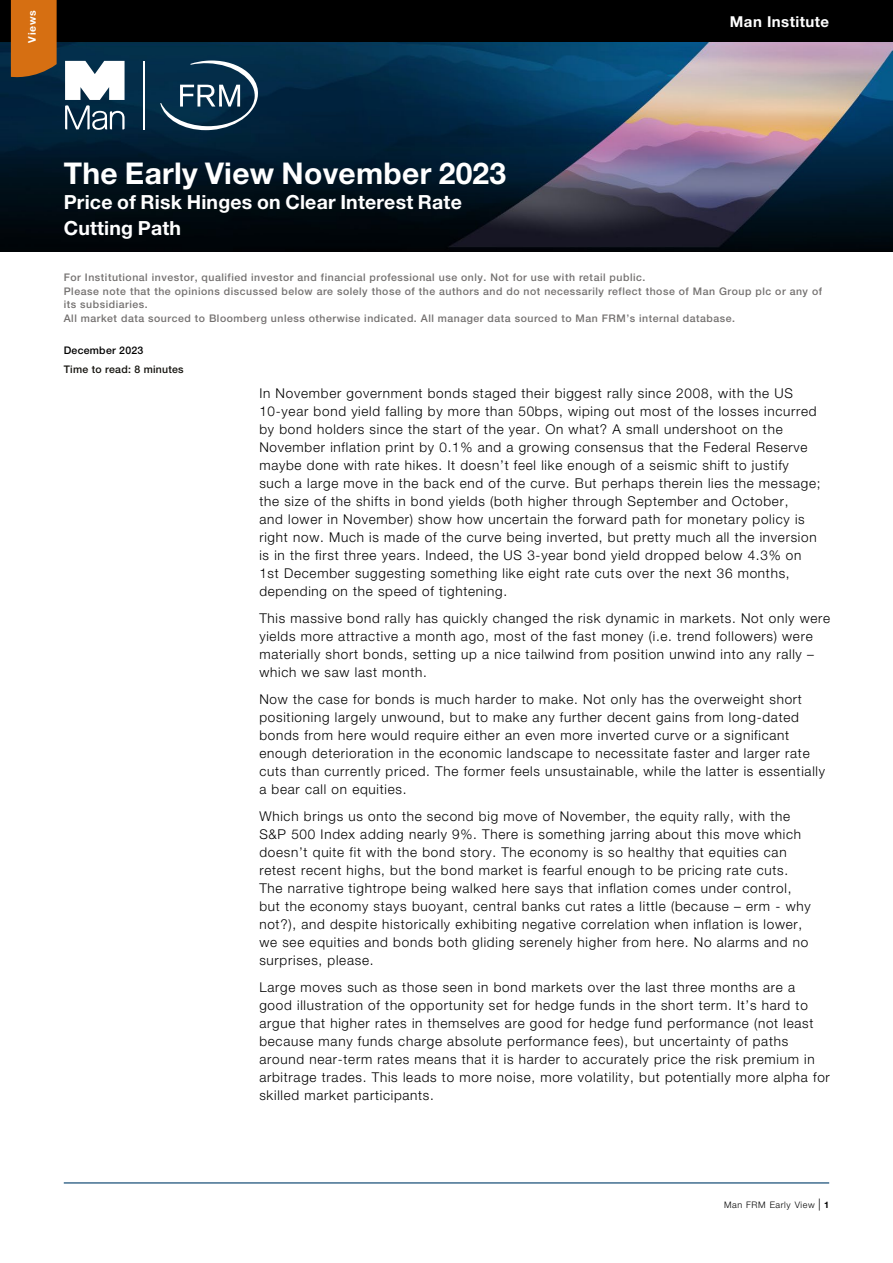
<style>
.page{position:relative;width:893px;height:1263px;background:#fff}
.page>*{position:absolute;margin:0;border:0;box-sizing:border-box;transform-origin:0 0}
.t1{font:700 30px "Helvetica Neue LT Std";letter-spacing:.01em;color:#fff}
.t2{font:700 19.5px/25.2px "Helvetica Neue LT Std";letter-spacing:.01em;color:#fff}
.t3{font:700 15px "Helvetica Neue LT Std";letter-spacing:.03em;color:#fff}
.t4{font:300 13.5px/18px "Helvetica Neue LT Std";letter-spacing:.055em;color:#000}
.t5{font:500 10.5px/13.5px "Helvetica Neue LT Std";letter-spacing:.05em;color:#747170}
.t6{font:500 10.5px "Helvetica Neue LT Std";letter-spacing:.025em;color:#12110c}
.t7{font:500 10.5px "Helvetica Neue LT Std";letter-spacing:.025em;color:#000}
.t8{font:700 10.5px "Helvetica Neue LT Std";color:#fff}
.t9{font:300 9px "Helvetica Neue LT Std";letter-spacing:.06em;color:#000}
.s1{font-size:12px}
.s2{font-weight:700}
</style>
<div class="page">
<hr style="left:64px;top:1182px;width:765px;height:1px;background:#003d6a">
<img style="left:0;top:42px;width:893px;height:209px">
<div style="left:0;top:0;width:893px;height:42px;background:#000"></div>
<svg style="left:11px;top:0;width:46px;height:80px;background:#c36816"></svg>
<hr style="left:144px;top:61px;width:1px;height:68px;background:#fff">
<svg style="left:65px;top:61px;width:60px;height:69px"></svg>
<svg style="left:160px;top:61px;width:99px;height:69px;background:#2e5067"></svg>
<p class="t8" style="left:26px;top:43px;width:34px;rotate:-90deg">Views</p>
<p class="t3" style="left:730px;top:12px;width:101px">Man Institute</p>
<h1 class="t1" style="left:64px;top:155px;width:444px">The Early View November 2023</h1>
<h2 class="t2" style="left:64px;top:189px;width:400px">Price of Risk Hinges on Clear Interest Rate<br>Cutting Path</h2>
<p class="t5" style="left:64px;top:270px;width:760px">For Institutional investor, qualified investor and financial professional use only. Not for use with retail public.<br>Please note that the opinions discussed below are solely those of the authors and do not necessarily reflect those of Man Group plc or any of its subsidiaries.<br>All market data sourced to Bloomberg unless otherwise indicated. All manager data sourced to Man FRM’s internal database.</p>
<p class="t7" style="left:64px;top:344px;width:81px">December 2023</p>
<p class="t6" style="left:64px;top:363px;width:121px">Time to read: 8 minutes</p>
<p class="t4" style="left:259px;top:384px;width:563px">In November government bonds staged their biggest rally since 2008, with the US 10-year bond yield falling by more than 50bps, wiping out most of the losses incurred by bond holders since the start of the year. On what? A small undershoot on the November inflation print by 0.1% and a growing consensus that the Federal Reserve maybe done with rate hikes. It doesn’t feel like enough of a seismic shift to justify such a large move in the back end of the curve. But perhaps therein lies the message; the size of the shifts in bond yields (both higher through September and October,<br>and lower in November) show how uncertain the forward path for monetary policy is right now. Much is made of the curve being inverted, but pretty much all the inversion is in the first three years. Indeed, the US 3-year bond yield dropped below 4.3% on 1st December suggesting something like eight rate cuts over the next 36 months, depending on the speed of tightening.</p>
<p class="t4" style="left:259px;top:609px;width:572px">This massive bond rally has quickly changed the risk dynamic in markets. Not only were yields more attractive a month ago, most of the fast money (i.e. trend followers) were materially short bonds, setting up a nice tailwind from position unwind into any rally – which we saw last month.</p>
<p class="t4" style="left:259px;top:690px;width:567px">Now the case for bonds is much harder to make. Not only has the overweight short positioning largely unwound, but to make any further decent gains from long-dated bonds from here would require either an even more inverted curve or a significant enough deterioration in the economic landscape to necessitate faster and larger rate cuts than currently priced. The former feels unsustainable, while the latter is essentially a bear call on equities.</p>
<p class="t4" style="left:259px;top:807px;width:553px">Which brings us onto the second big move of November, the equity rally, with the S&amp;P 500 Index adding nearly 9%. There is something jarring about this move which doesn’t quite fit with the bond story. The economy is so healthy that equities can retest recent highs, but the bond market is fearful enough to be pricing rate cuts.<br>The narrative tightrope being walked here says that inflation comes under control, but the economy stays buoyant, central banks cut rates a little (because – erm - why not?), and despite historically exhibiting negative correlation when inflation is lower, we see equities and bonds both gliding serenely higher from here. No alarms and no surprises, please.</p>
<p class="t4" style="left:259px;top:978px;width:572px">Large moves such as those seen in bond markets over the last three months are a good illustration of the opportunity set for hedge funds in the short term. It’s hard to argue that higher rates in themselves are good for hedge fund performance (not least because many funds charge absolute performance fees), but uncertainty of paths around near-term rates means that it is harder to accurately price the risk premium in arbitrage trades. This leads to more noise, more volatility, but potentially more alpha for skilled market participants.</p>
<p class="t9" style="left:724px;top:1199px;width:107px">Man FRM Early View <span class="s1">|</span> <span class="s2">1</span></p>
</div>
